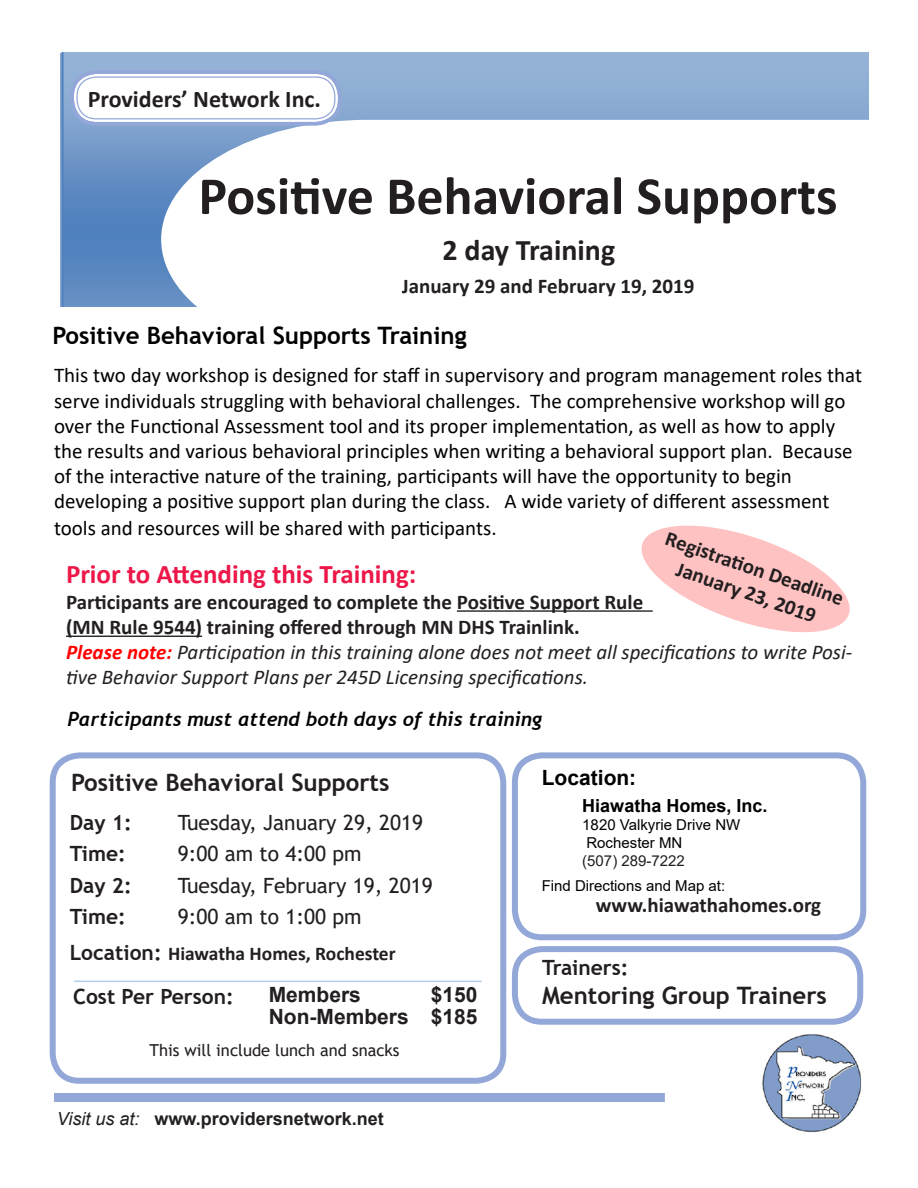
<style>
.page{position:relative;width:918px;height:1188px;background:#fff}
.page>*{position:absolute;margin:0;border:0;box-sizing:border-box;transform-origin:0 0}
.t1{font:700 54px "Calibri";color:#231f20}
.t2{font:700 30px "Calibri";color:#231f20}
.t3{font:700 27px "Calibri";color:#ed1749}
.t4{font:700 24px "Trebuchet MS";color:#231f20}
.t5{font:700 24px "Trebuchet MS";color:#000}
.t6{font:700 24px "Calibri";color:#231f20}
.t7{font:21px/25.5px "Calibri";color:#000}
.t8{font:700 21px "Calibri";color:#231f20}
.t9{font:italic 21px/25.2px "Calibri";color:#231f20}
.t10{font:21px "Trebuchet MS";color:#231f20}
.t11{font:700 21px "Trebuchet MS";color:#231f20}
.t12{font:700 21px "Arial";color:#231f20}
.t13{font:700 21px "Arial";color:#000}
.t14{font:italic 700 19.5px "Trebuchet";color:#000}
.t15{font:700 19.5px "Calibri";color:#231f20}
.t16{font:700 18px "Arial";color:#231f20}
.t17{font:700 18px "Arial";color:#000}
.t18{font:16.5px "Trebuchet MS";color:#231f20}
.t19{font:15px "Arial";color:#000}
.t20{font:15px "Arial";color:#231f20}
.s1{font-weight:700;color:#f00}
.s2{font-family:"Trebuchet MS";font-size:21px}
.s3{font-weight:400;font-style:italic}
</style>
<div class="page">
<svg style="left:62px;top:53px;width:806px;height:254px;background:#81a4ce"></svg>
<svg style="left:161px;top:120px;width:707px;height:187px"></svg>
<div style="left:74px;top:74px;width:264px;height:48px;background:#fff;border-radius:22px"></div>
<div style="left:70px;top:70px;width:272px;height:56px;border:4px solid #93a7d8;border-radius:24px"></div>
<div style="left:76px;top:76px;width:259px;height:43px;border:1px solid #93a7d8;border-radius:19px"></div>
<div style="left:401px;top:277px;width:323px;height:20px;background:#fff"></div>
<div style="left:54px;top:1093px;width:611px;height:9px;background:#93a7d8"></div>
<div style="left:512px;top:752px;width:354px;height:188px;border:6px solid #93a7d8;border-radius:27px"></div>
<img style="left:762px;top:1034px;width:98px;height:97px">
<svg style="left:641px;top:525px;width:209px;height:108px"></svg>
<div style="left:512px;top:946px;width:351px;height:79px;border:6px solid #93a7d8;border-radius:27px"></div>
<div style="left:50px;top:752px;width:456px;height:332px;border:6px solid #93a7d8;border-radius:27px"></div>
<hr style="left:74px;top:981px;width:408px;height:1px;background:#b3ceea">
<svg style="left:540px;top:752px;width:96px;height:7px"></svg>
<hr style="left:457px;top:610px;width:196px;height:2px;background:#231f20">
<hr style="left:66px;top:636px;width:136px;height:1px;background:#231f20">
<p class="t6" style="left:88px;top:82px;width:235px">Providers’ Network Inc.</p>
<p class="t1" style="left:198px;top:158px;width:641px">Positive Behavioral Supports</p>
<p class="t2" style="left:443px;top:229px;width:174px">2 day Training</p>
<p class="t8" style="left:402px;top:272px;width:294px">January 29 and February 19, 2019</p>
<p class="t5" style="left:52px;top:320px;width:416px">Positive Behavioral Supports Training</p>
<p class="t7" style="left:54px;top:362px;width:810px">This two day workshop is designed for staff in supervisory and program management roles that serve individuals struggling with behavioral challenges. The comprehensive workshop will go over the Functional Assessment tool and its proper implementation, as well as how to apply the results and various behavioral principles when writing a behavioral support plan. Because of the interactive nature of the training, participants will have the opportunity to begin developing a positive support plan during the class. A wide variety of different assessment tools and resources will be shared with participants.</p>
<p class="t8" style="left:671px;top:524px;width:189px;rotate:19deg">Registrati on Deadline</p>
<p class="t8" style="left:682px;top:554px;width:148px;rotate:19deg">January 23, 2019</p>
<p class="t3" style="left:66px;top:555px;width:352px">Prior to Attending this Training:</p>
<p class="t8" style="left:66px;top:587px;width:579px">Participants are encouraged to complete the Positive Support Rule</p>
<p class="t8" style="left:66px;top:612px;width:515px">(MN Rule 9544) training offered through MN DHS Trainlink.</p>
<p class="t9" style="left:66px;top:639px;width:788px"><span class="s1">Please note:</span> Participation in this training alone does not meet all specifications to write Posi&shy;tive Behavior Support Plans per 245D Licensing specifications.</p>
<p class="t14" style="left:68px;top:707px;width:476px">Participants must attend both days of this training</p>
<p class="t4" style="left:71px;top:767px;width:320px">Positive Behavioral Supports</p>
<p class="t11" style="left:70px;top:809px;width:64px">Day 1:</p>
<p class="t10" style="left:178px;top:809px;width:247px">Tuesday, January 29, 2019</p>
<p class="t11" style="left:70px;top:841px;width:58px">Time:</p>
<p class="t10" style="left:178px;top:840px;width:185px">9:00 am to 4:00 pm</p>
<p class="t11" style="left:70px;top:872px;width:64px">Day 2:</p>
<p class="t10" style="left:178px;top:872px;width:257px">Tuesday, February 19, 2019</p>
<p class="t11" style="left:70px;top:904px;width:58px">Time:</p>
<p class="t10" style="left:178px;top:903px;width:185px">9:00 am to 1:00 pm</p>
<p class="t15" style="left:70px;top:940px;width:327px"><span class="s2">Location:</span> Hiawatha Homes, Rochester</p>
<p class="t11" style="left:73px;top:984px;width:162px">Cost Per Person:</p>
<p class="t12" style="left:269px;top:980px;width:94px">Members</p>
<p class="t12" style="left:431px;top:980px;width:48px">$150</p>
<p class="t12" style="left:269px;top:1002px;width:210px">Non-Members $185</p>
<p class="t18" style="left:150px;top:1039px;width:251px">This will include lunch and snacks</p>
<p class="t16" style="left:57px;top:1106px;width:329px"><span class="s3">Visit us at:</span> www.providersnetwork.net</p>
<p class="t13" style="left:542px;top:763px;width:96px">Location:</p>
<p class="t17" style="left:582px;top:793px;width:187px">Hiawatha Homes, Inc.</p>
<p class="t19" style="left:582px;top:814px;width:160px">1820 Valkyrie Drive NW</p>
<p class="t19" style="left:586px;top:832px;width:97px">Rochester MN</p>
<p class="t20" style="left:582px;top:850px;width:104px">(507) 289-7222</p>
<p class="t19" style="left:542px;top:875px;width:185px">Find Directions and Map at:</p>
<p class="t8" style="left:596px;top:890px;width:227px">www.hiawathahomes.org</p>
<p class="t11" style="left:542px;top:955px;width:88px">Trainers:</p>
<p class="t4" style="left:542px;top:981px;width:286px">Mentoring Group Trainers</p>
</div>
